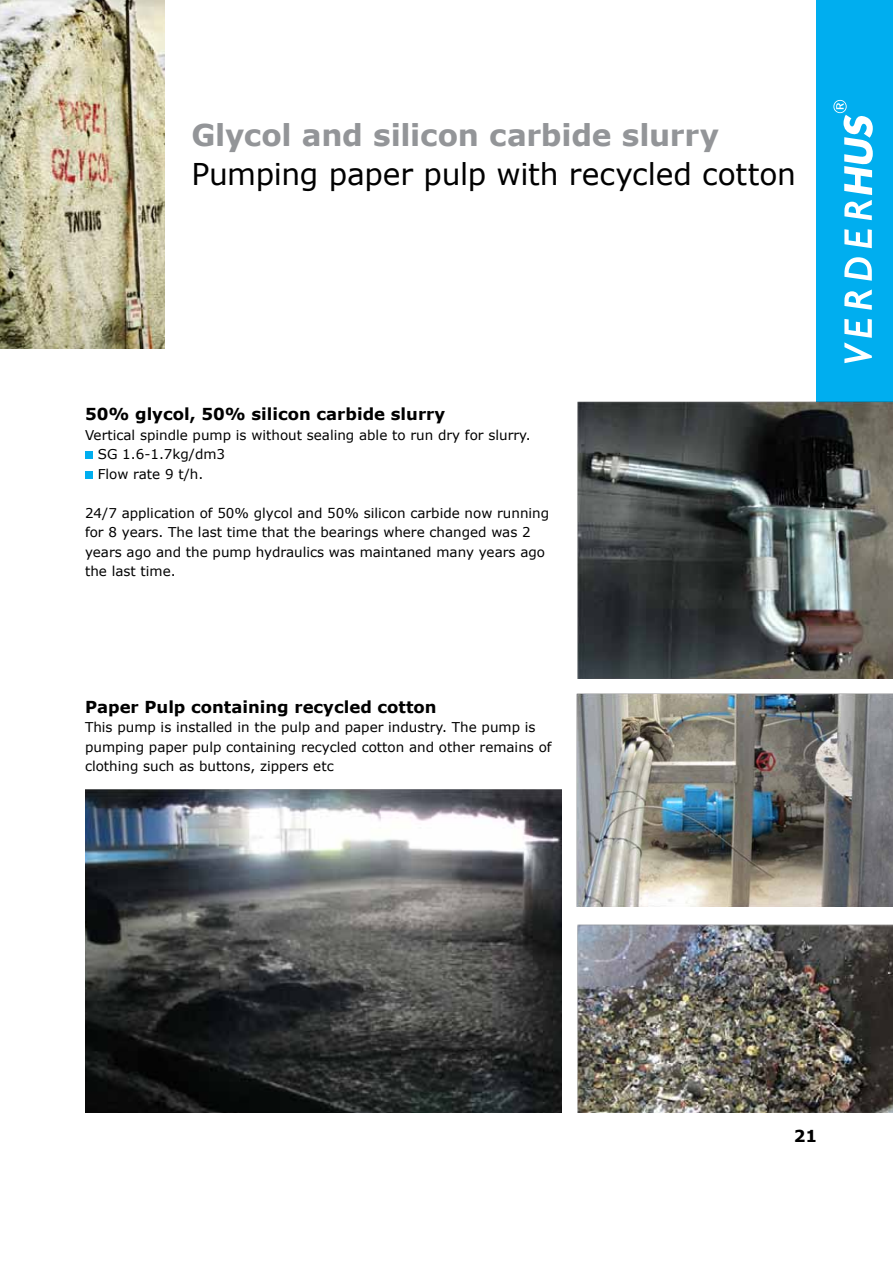
<style>
.page{position:relative;width:893px;height:1263px;background:#fff}
.page>*{position:absolute;margin:0;border:0;box-sizing:border-box;transform-origin:0 0}
.t1{font:30px "Verdana";letter-spacing:-.01em;color:#000}
.t2{font:700 30px "Verdana";letter-spacing:-.01em;color:#939598}
.t3{font:700 16.5px "Verdana";color:#000}
.t4{font:13.5px/19.5px "Verdana";color:#000}
</style>
<div class="page">
<img style="left:0;top:0;width:165px;height:348px">
<div style="left:816px;top:0;width:77px;height:407px;background:#00aeef"></div>
<svg style="left:844px;top:319px;width:28px;height:44px"></svg>
<svg style="left:844px;top:289px;width:28px;height:21px"></svg>
<svg style="left:844px;top:257px;width:28px;height:24px"></svg>
<svg style="left:844px;top:229px;width:28px;height:19px"></svg>
<svg style="left:833px;top:100px;width:40px;height:120px"></svg>
<div style="left:85px;top:451px;width:8px;height:8px;background:#00aeef"></div>
<div style="left:85px;top:471px;width:8px;height:8px;background:#00aeef"></div>
<img style="left:577px;top:401px;width:316px;height:278px">
<img style="left:576px;top:693px;width:317px;height:214px">
<img style="left:85px;top:789px;width:476px;height:324px">
<img style="left:577px;top:924px;width:316px;height:189px">
<h1 class="t2" style="left:191px;top:114px;width:529px">Glycol and silicon carbide slurry</h1>
<h1 class="t1" style="left:191px;top:154px;width:606px">Pumping paper pulp with recycled cotton</h1>
<p class="t3" style="left:85px;top:402px;width:362px">50% glycol, 50% silicon carbide slurry</p>
<p class="t4" style="left:98px;top:425px;width:434px;text-indent:-13px">Vertical spindle pump is without sealing able to run dry for slurry.<br>SG 1.6-1.7kg/dm3<br>Flow rate 9 t/h.</p>
<p class="t4" style="left:85px;top:503px;width:466px">24/7 application of 50% glycol and 50% silicon carbide now running for 8 years. The last time that the bearings where changed was 2 years ago and the pump hydraulics was maintaned many years ago the last time.</p>
<p class="t3" style="left:85px;top:695px;width:353px">Paper Pulp containing recycled cotton</p>
<p class="t4" style="left:85px;top:717px;width:468px">This pump is installed in the pulp and paper industry. The pump is pumping paper pulp containing recycled cotton and other remains of clothing such as buttons, zippers etc</p>
<p class="t3" style="left:794px;top:1124px;width:25px">21</p>
</div>
